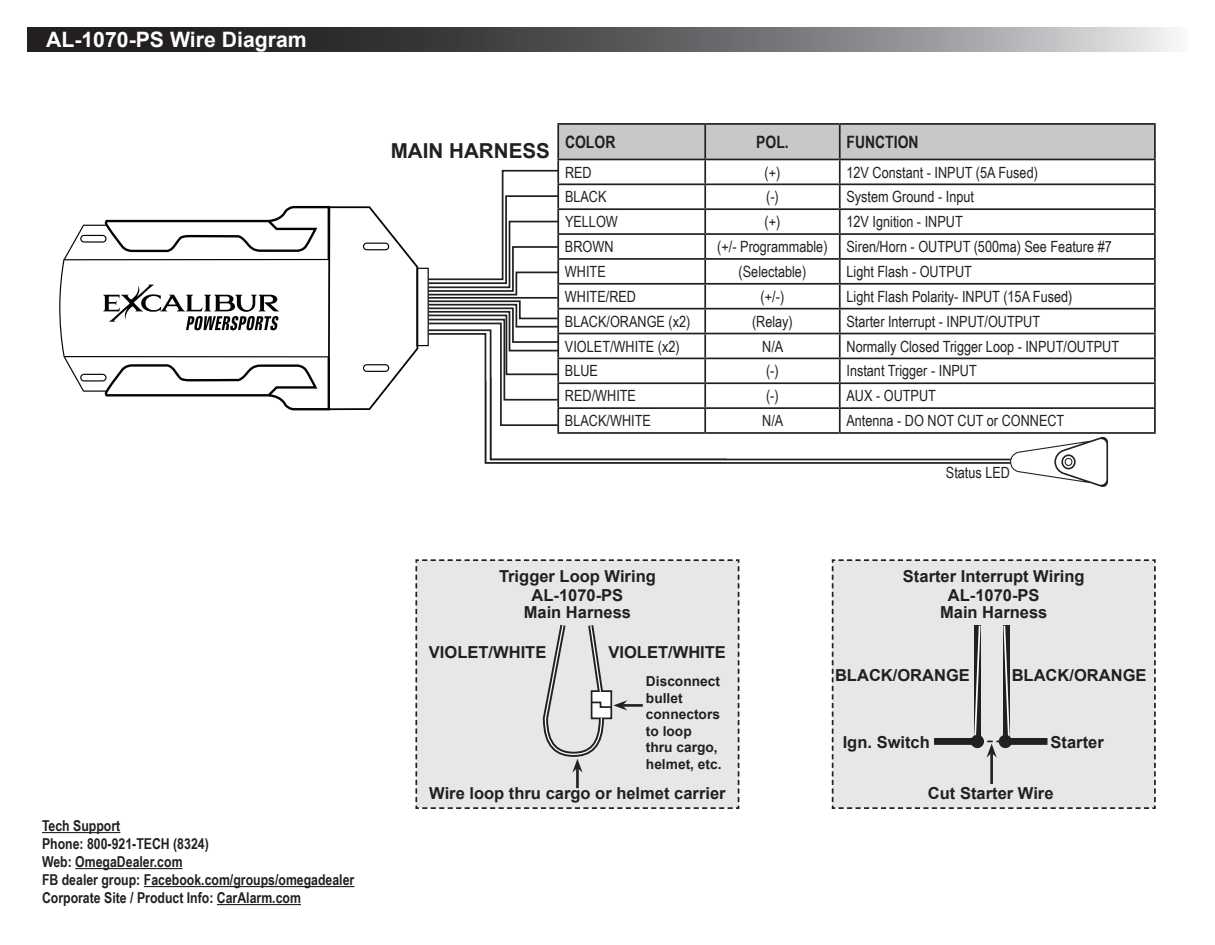
<style>
.page{position:relative;width:1215px;height:945px;background:#fff}
.page>*{position:absolute;margin:0;border:0;box-sizing:border-box;transform-origin:0 0}
.t1{font:700 21.3px "Arial";color:#fff}
.t2{font:700 20.55px "Arial";color:#231f20}
.t3{font:700 16.95px "Arial Narrow";color:#231f20}
.t4{font:700 16.5px/16.5px "Arial";color:#231f20;text-align:center}
.t5{font:15.45px "Arial Narrow";color:#231f20}
.t6{font:700 15px/18px "Arial Narrow";color:#231f20}
.t7{font:700 13.8px/16.5px "Arial";color:#231f20}
</style>
<div class="page">
<svg style="left:27px;top:27px;width:1148px;height:24px;background:#636264"></svg>
<hr style="left:42px;top:832px;width:78px;height:1px;background:#231f20">
<hr style="left:75px;top:868px;width:108px;height:1px;background:#231f20">
<hr style="left:144px;top:886px;width:210px;height:1px;background:#231f20">
<hr style="left:217px;top:904px;width:84px;height:1px;background:#231f20">
<svg style="left:484px;top:462px;width:526px;height:2px"></svg>
<svg style="left:728px;top:329px;width:285px;height:132px"></svg>
<div style="left:559px;top:125px;width:595px;height:34px;background:#c7c8ca"></div>
<hr style="left:557px;top:123px;width:148px;height:2px;background:#231f20">
<hr style="left:557px;top:125px;width:2px;height:34px;background:#231f20">
<hr style="left:705px;top:123px;width:135px;height:2px;background:#231f20">
<hr style="left:704px;top:125px;width:2px;height:34px;background:#231f20">
<hr style="left:840px;top:123px;width:316px;height:2px;background:#231f20">
<hr style="left:839px;top:125px;width:2px;height:34px;background:#231f20">
<hr style="left:1154px;top:125px;width:2px;height:34px;background:#231f20">
<hr style="left:557px;top:159px;width:148px;height:1px;background:#231f20">
<hr style="left:557px;top:160px;width:2px;height:23px;background:#231f20">
<hr style="left:705px;top:159px;width:135px;height:1px;background:#231f20">
<hr style="left:704px;top:160px;width:2px;height:23px;background:#231f20">
<hr style="left:840px;top:159px;width:316px;height:1px;background:#231f20">
<hr style="left:839px;top:160px;width:2px;height:23px;background:#231f20">
<hr style="left:1154px;top:160px;width:2px;height:23px;background:#231f20">
<hr style="left:705px;top:183px;width:135px;height:2px;background:#231f20">
<hr style="left:840px;top:183px;width:316px;height:2px;background:#231f20">
<hr style="left:839px;top:185px;width:2px;height:23px;background:#231f20">
<hr style="left:1154px;top:185px;width:2px;height:23px;background:#231f20">
<hr style="left:705px;top:208px;width:135px;height:2px;background:#231f20">
<hr style="left:840px;top:208px;width:316px;height:2px;background:#231f20">
<hr style="left:839px;top:210px;width:2px;height:23px;background:#231f20">
<hr style="left:1154px;top:210px;width:2px;height:23px;background:#231f20">
<hr style="left:705px;top:233px;width:135px;height:2px;background:#231f20">
<hr style="left:840px;top:233px;width:316px;height:2px;background:#231f20">
<hr style="left:839px;top:235px;width:2px;height:23px;background:#231f20">
<hr style="left:1154px;top:235px;width:2px;height:23px;background:#231f20">
<hr style="left:705px;top:258px;width:135px;height:2px;background:#231f20">
<hr style="left:840px;top:258px;width:316px;height:2px;background:#231f20">
<hr style="left:839px;top:260px;width:2px;height:23px;background:#231f20">
<hr style="left:1154px;top:260px;width:2px;height:23px;background:#231f20">
<hr style="left:705px;top:283px;width:135px;height:2px;background:#231f20">
<hr style="left:840px;top:283px;width:316px;height:2px;background:#231f20">
<hr style="left:839px;top:285px;width:2px;height:23px;background:#231f20">
<hr style="left:1154px;top:285px;width:2px;height:23px;background:#231f20">
<hr style="left:705px;top:308px;width:135px;height:2px;background:#231f20">
<hr style="left:840px;top:308px;width:316px;height:2px;background:#231f20">
<hr style="left:839px;top:310px;width:2px;height:23px;background:#231f20">
<hr style="left:1154px;top:310px;width:2px;height:23px;background:#231f20">
<hr style="left:705px;top:333px;width:135px;height:1px;background:#231f20">
<hr style="left:840px;top:333px;width:316px;height:1px;background:#231f20">
<hr style="left:839px;top:334px;width:2px;height:24px;background:#231f20">
<hr style="left:1154px;top:334px;width:2px;height:24px;background:#231f20">
<hr style="left:705px;top:358px;width:135px;height:1px;background:#231f20">
<hr style="left:840px;top:358px;width:316px;height:1px;background:#231f20">
<hr style="left:839px;top:359px;width:2px;height:23px;background:#231f20">
<hr style="left:1154px;top:359px;width:2px;height:23px;background:#231f20">
<hr style="left:705px;top:382px;width:135px;height:2px;background:#231f20">
<hr style="left:840px;top:382px;width:316px;height:2px;background:#231f20">
<hr style="left:839px;top:384px;width:2px;height:23px;background:#231f20">
<hr style="left:1154px;top:384px;width:2px;height:23px;background:#231f20">
<hr style="left:705px;top:407px;width:135px;height:2px;background:#231f20">
<hr style="left:840px;top:407px;width:316px;height:2px;background:#231f20">
<hr style="left:839px;top:409px;width:2px;height:23px;background:#231f20">
<hr style="left:1154px;top:409px;width:2px;height:23px;background:#231f20">
<hr style="left:705px;top:432px;width:135px;height:2px;background:#231f20">
<hr style="left:840px;top:432px;width:316px;height:2px;background:#231f20">
<div style="left:832px;top:559px;width:324px;height:250px;background:#e6e7e9"></div>
<div style="left:971px;top:735px;width:13px;height:13px;background:#231f20;border-radius:50%"></div>
<div style="left:999px;top:735px;width:13px;height:13px;background:#231f20;border-radius:50%"></div>
<svg style="left:59px;top:206px;width:368px;height:205px"></svg>
<svg style="left:80px;top:235px;width:27px;height:8px"></svg>
<svg style="left:103px;top:285px;width:176px;height:45px"></svg>
<svg style="left:1010px;top:436px;width:98px;height:51px"></svg>
<div style="left:415px;top:559px;width:324px;height:250px;background:#e6e7e9"></div>
<svg style="left:427px;top:169px;width:301px;height:294px"></svg>
<h1 class="t1" style="left:46px;top:25px;width:262px">AL-1070-PS Wire Diagram</h1>
<p class="t6" style="left:42px;top:816px;width:314px">Tech Support<br>Phone: 800-921-TECH (8324)<br>Web: OmegaDealer.com<br>FB dealer group: Facebook.com/groups/omegadealer<br>Corporate Site / Product Info: CarAlarm.com</p>
<h2 class="t2" style="left:391px;top:137px;width:161px">MAIN HARNESS</h2>
<p class="t3" style="left:565px;top:129px;width:52px">COLOR</p>
<p class="t3" style="left:756px;top:129px;width:34px">POL.</p>
<p class="t3" style="left:847px;top:129px;width:74px">FUNCTION</p>
<p class="t5" style="left:565px;top:161px;width:28px">RED</p>
<p class="t5" style="left:765px;top:161px;width:17px">(+)</p>
<p class="t5" style="left:847px;top:161px;width:193px">12V Constant - INPUT (5A Fused)</p>
<p class="t5" style="left:565px;top:186px;width:43px">BLACK</p>
<p class="t5" style="left:766px;top:186px;width:14px">(-)</p>
<p class="t5" style="left:847px;top:186px;width:129px">System Ground - Input</p>
<p class="t5" style="left:565px;top:210px;width:54px">YELLOW</p>
<p class="t5" style="left:765px;top:210px;width:17px">(+)</p>
<p class="t5" style="left:847px;top:210px;width:118px">12V Ignition - INPUT</p>
<p class="t5" style="left:565px;top:235px;width:50px">BROWN</p>
<p class="t5" style="left:717px;top:235px;width:396px">(+/- Programmable) Siren/Horn - OUTPUT (500ma) See Feature #7</p>
<p class="t5" style="left:565px;top:260px;width:42px">WHITE</p>
<p class="t5" style="left:739px;top:260px;width:69px">(Selectable)</p>
<p class="t5" style="left:847px;top:260px;width:127px">Light Flash - OUTPUT</p>
<p class="t5" style="left:565px;top:285px;width:73px">WHITE/RED</p>
<p class="t5" style="left:761px;top:285px;width:25px">(+/-)</p>
<p class="t5" style="left:847px;top:285px;width:227px">Light Flash Polarity- INPUT (15A Fused)</p>
<p class="t5" style="left:565px;top:310px;width:127px">BLACK/ORANGE (x2)</p>
<p class="t5" style="left:752px;top:310px;width:42px">(Relay)</p>
<p class="t5" style="left:847px;top:310px;width:195px">Starter Interrupt - INPUT/OUTPUT</p>
<p class="t5" style="left:565px;top:335px;width:116px">VIOLET/WHITE (x2)</p>
<p class="t5" style="left:762px;top:335px;width:23px">N/A</p>
<p class="t5" style="left:847px;top:335px;width:274px">Normally Closed Trigger Loop - INPUT/OUTPUT</p>
<p class="t5" style="left:565px;top:360px;width:35px">BLUE</p>
<p class="t5" style="left:766px;top:360px;width:14px">(-)</p>
<p class="t5" style="left:847px;top:360px;width:132px">Instant Trigger - INPUT</p>
<p class="t5" style="left:565px;top:385px;width:73px">RED/WHITE</p>
<p class="t5" style="left:766px;top:385px;width:14px">(-)</p>
<p class="t5" style="left:846px;top:385px;width:91px">AUX - OUTPUT</p>
<p class="t5" style="left:565px;top:409px;width:87px">BLACK/WHITE</p>
<p class="t5" style="left:762px;top:409px;width:23px">N/A</p>
<p class="t5" style="left:846px;top:409px;width:219px">Antenna - DO NOT CUT or CONNECT</p>
<p class="t5" style="left:946px;top:462px;width:66px">Status LED</p>
<p class="t4" style="left:499px;top:568px;width:158px">Trigger Loop Wiring</p>
<p class="t4" style="left:524px;top:588px;width:109px">AL-1070-PS<br>Main Harness</p>
<p class="t4" style="left:429px;top:644px;width:119px">VIOLET/WHITE</p>
<p class="t4" style="left:608px;top:644px;width:119px">VIOLET/WHITE</p>
<p class="t7" style="left:646px;top:674px;width:77px">Disconnect bullet connectors to loop thru cargo, helmet, etc.</p>
<p class="t4" style="left:429px;top:785px;width:298px">Wire loop thru cargo or helmet carrier</p>
<p class="t4" style="left:903px;top:568px;width:183px">Starter Interrupt Wiring</p>
<p class="t4" style="left:940px;top:588px;width:109px">AL-1070-PS<br>Main Harness</p>
<p class="t4" style="left:835px;top:667px;width:136px">BLACK/ORANGE</p>
<p class="t4" style="left:1012px;top:667px;width:136px">BLACK/ORANGE</p>
<p class="t4" style="left:843px;top:735px;width:89px">Ign. Switch</p>
<p class="t4" style="left:1051px;top:735px;width:55px">Starter</p>
<p class="t4" style="left:928px;top:785px;width:127px">Cut Starter Wire</p>
</div>
